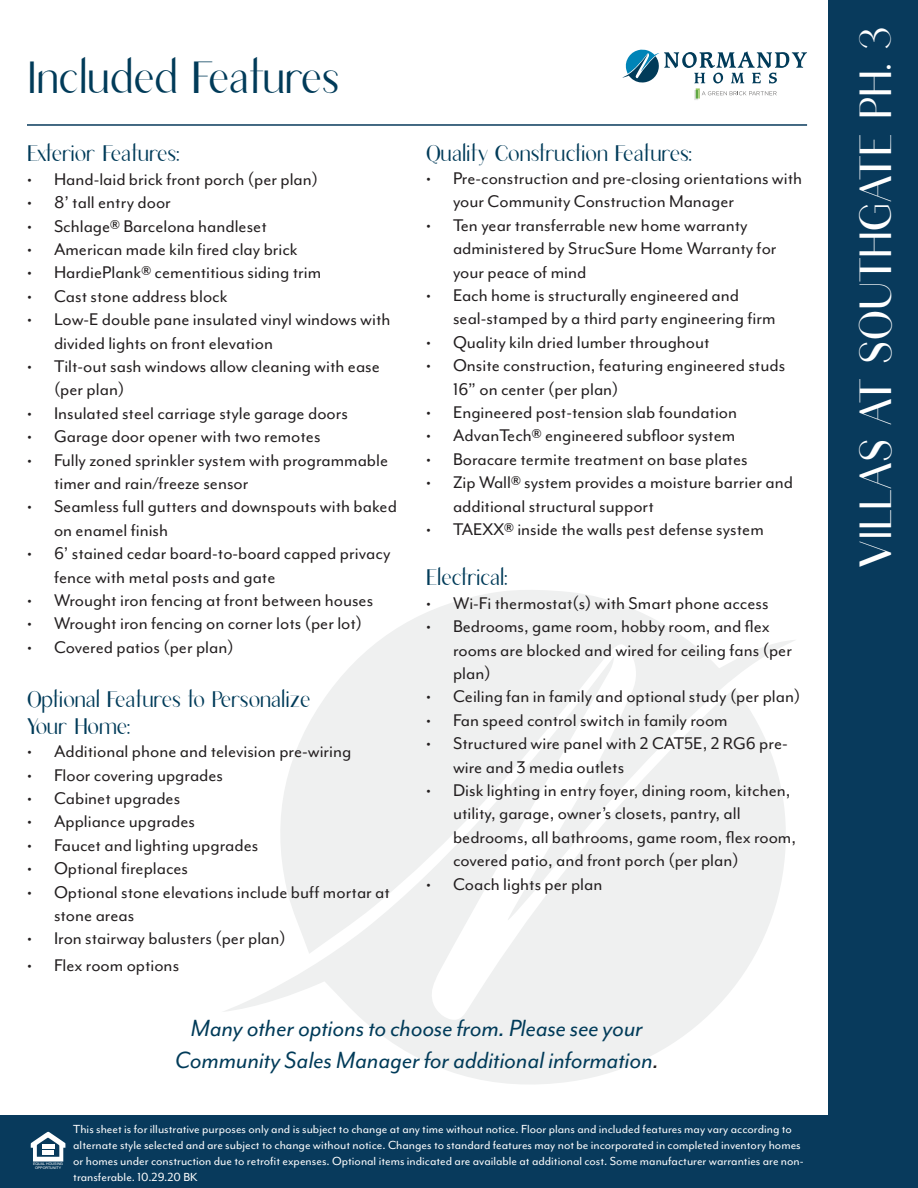
<style>
.page{position:relative;width:918px;height:1188px;background:#fff}
.page>*{position:absolute;margin:0;border:0;box-sizing:border-box;transform-origin:0 0}
.t1{font:45px "Lumina";color:#fff}
.t2{font:45px "Lumina";color:#013b59}
.t3{font:italic 27px/32.4px "Mr Eaves Mod OT";color:#013b59;text-align:center}
.t4{font:22.5px/27px "Lumina";color:#013b59}
.t5{font:19.5px/23.4px "Mr Eaves Mod OT";color:#231f20}
.t6{font:13.5px/16.2px "Mr Eaves Mod OT";color:#fff}
.t7{font:3.45px/3.4px "Helvetica";color:#fff;text-align:center;scale:1.04 1}
.s1{color:#231f20}
</style>
<div class="page">
<svg style="left:362px;top:590px;width:433px;height:66px;fill:#eff0f0"></svg>
<svg style="left:224px;top:656px;width:562px;height:428px;fill:#eff0f0"></svg>
<div style="left:0;top:1115px;width:918px;height:73px;background:#083a5c"></div>
<svg style="left:622px;top:49px;width:185px;height:51px"></svg>
<hr style="left:27px;top:124px;width:780px;height:2px;background:#083a5c">
<div style="left:828px;top:0;width:90px;height:1132px;background:#083a5c"></div>
<svg style="left:31px;top:1132px;width:34px;height:30px"></svg>
<div style="left:42px;top:1144px;width:12px;height:5px;background:#fff"></div>
<div style="left:42px;top:1150px;width:12px;height:5px;background:#fff"></div>
<p class="t2" style="left:27px;top:56px;width:314px">Included Features</p>
<p class="t4" style="left:27px;top:142px;width:154px">Exterior Features:</p>
<p class="t5" style="left:27px;top:168px;width:293px">• Hand-laid brick front porch (per plan)</p>
<p class="t5" style="left:27px;top:191px;width:145px">• 8’ tall entry door</p>
<p class="t5" style="left:27px;top:214px;width:241px">• Schlage® Barcelona handleset</p>
<p class="t5" style="left:27px;top:238px;width:272px">• American made kiln fired clay brick</p>
<p class="t5" style="left:27px;top:261px;width:296px">• HardiePlank® cementitious siding trim</p>
<p class="t5" style="left:27px;top:285px;width:202px">• Cast stone address block</p>
<p class="t5" style="left:54px;top:308px;width:338px;text-indent:-27px">• Low-E double pane insulated vinyl windows with divided lights on front elevation</p>
<p class="t5" style="left:54px;top:355px;width:327px;text-indent:-27px">• Tilt-out sash windows allow cleaning with ease (per plan)</p>
<p class="t5" style="left:27px;top:402px;width:322px">• Insulated steel carriage style garage doors</p>
<p class="t5" style="left:27px;top:425px;width:295px">• Garage door opener with two remotes</p>
<p class="t5" style="left:54px;top:448px;width:336px;text-indent:-27px">• Fully zoned sprinkler system with programmable timer and rain/freeze sensor</p>
<p class="t5" style="left:54px;top:495px;width:344px;text-indent:-27px">• Seamless full gutters and downspouts with baked on enamel finish</p>
<p class="t5" style="left:54px;top:542px;width:338px;text-indent:-27px">• 6’ stained cedar board-to-board capped privacy fence with metal posts and gate</p>
<p class="t5" style="left:27px;top:589px;width:348px">• Wrought iron fencing at front between houses</p>
<p class="t5" style="left:27px;top:612px;width:337px">• Wrought iron fencing on corner lots (per lot)</p>
<p class="t5" style="left:27px;top:636px;width:208px">• Covered patios (per plan)</p>
<p class="t4" style="left:27px;top:687px;width:285px">Optional Features to Personalize<br>Your Home:</p>
<p class="t5" style="left:27px;top:740px;width:326px">• Additional phone and television pre-wiring</p>
<p class="t5" style="left:27px;top:763px;width:198px">• Floor covering upgrades</p>
<p class="t5" style="left:27px;top:787px;width:155px">• Cabinet upgrades</p>
<p class="t5" style="left:27px;top:810px;width:170px">• Appliance upgrades</p>
<p class="t5" style="left:27px;top:834px;width:233px">• Faucet and lighting upgrades</p>
<p class="t5" style="left:27px;top:857px;width:163px">• Optional fireplaces</p>
<p class="t5" style="left:54px;top:880px;width:338px;text-indent:-27px">• Optional stone elevations include buff mortar at stone areas</p>
<p class="t5" style="left:27px;top:927px;width:260px">• Iron stairway balusters (per plan)</p>
<p class="t5" style="left:27px;top:954px;width:154px">• Flex room options</p>
<p class="t4" style="left:426px;top:141px;width:267px">Quality Construction Features:</p>
<p class="t5" style="left:453px;top:167px;width:351px;text-indent:-27px">• Pre-construction and pre-closing orientations with your Community Construction Manager</p>
<p class="t5" style="left:453px;top:214px;width:325px;text-indent:-27px">• Ten year transferrable new home warranty administered by StrucSure Home Warranty for your peace of mind</p>
<p class="t5" style="left:453px;top:284px;width:324px;text-indent:-27px">• Each home is structurally engineered and seal-stamped by a third party engineering firm</p>
<p class="t5" style="left:426px;top:331px;width:285px">• Quality kiln dried lumber throughout</p>
<p class="t5" style="left:453px;top:354px;width:334px;text-indent:-27px">• Onsite construction, featuring engineered studs<br>16” on center (per plan)</p>
<p class="t5" style="left:426px;top:401px;width:313px">• Engineered post-tension slab foundation</p>
<p class="t5" style="left:426px;top:424px;width:311px">• AdvanTech® engineered subfloor system</p>
<p class="t5" style="left:426px;top:448px;width:323px">• Boracare termite treatment on base plates</p>
<p class="t5" style="left:453px;top:471px;width:341px;text-indent:-27px">• Zip Wall® system provides a moisture barrier and additional structural support</p>
<p class="t5" style="left:426px;top:518px;width:339px">• TAEXX® inside the walls pest defense system</p>
<p class="t4" style="left:426px;top:566px;width:83px">Electrical:</p>
<p class="t5" style="left:426px;top:592px;width:344px">• Wi-Fi thermostat(s) with Smart phone access</p>
<p class="t5" style="left:453px;top:615px;width:340px;text-indent:-27px">• Bedrooms, game room, hobby room, and flex rooms are blocked and wired for ceiling fans (per plan)</p>
<p class="t5" style="left:426px;top:685px;width:376px">• Ceiling fan in family and optional study (per plan)</p>
<p class="t5" style="left:426px;top:709px;width:303px">• Fan speed control switch in family room</p>
<p class="t5" style="left:453px;top:732px;width:336px;text-indent:-27px">• Structured wire panel with 2 CAT5E, 2 RG6 pre&shy;wire and 3 media outlets</p>
<p class="t5" style="left:453px;top:779px;width:345px;text-indent:-27px">• Disk lighting in entry foyer, dining room, kitchen, utility, garage, owner’s closets, pantry, all bedrooms, all bathrooms, game room, flex room, covered patio, and front porch (per plan)</p>
<p class="t5" style="left:426px;top:872px;width:178px">• Coach lights per plan</p>
<p class="t3" style="left:175px;top:1012px;width:485px">Many other options to choose from. Please see your<br>Community Sales Manager for additional information<span class="s1">.</span></p>
<p class="t7" style="left:33px;top:1162px;width:30px">EQUAL HOUSING<br>OPPORTUNITY</p>
<p class="t6" style="left:73px;top:1121px;width:732px">This sheet is for illustrative purposes only and is subject to change at any time without notice. Floor plans and included features may vary according to alternate style selected and are subject to change without notice. Changes to standard features may not be incorporated in completed inventory homes or homes under construction due to retrofit expenses. Optional items indicated are available at additional cost. Some manufacturer warranties are non&shy;transferable. 10.29.20 BK</p>
<p class="t1" style="left:854px;top:568px;width:542px;rotate:-90deg">VILLAS AT SOUTHGATE PH. 3</p>
</div>
